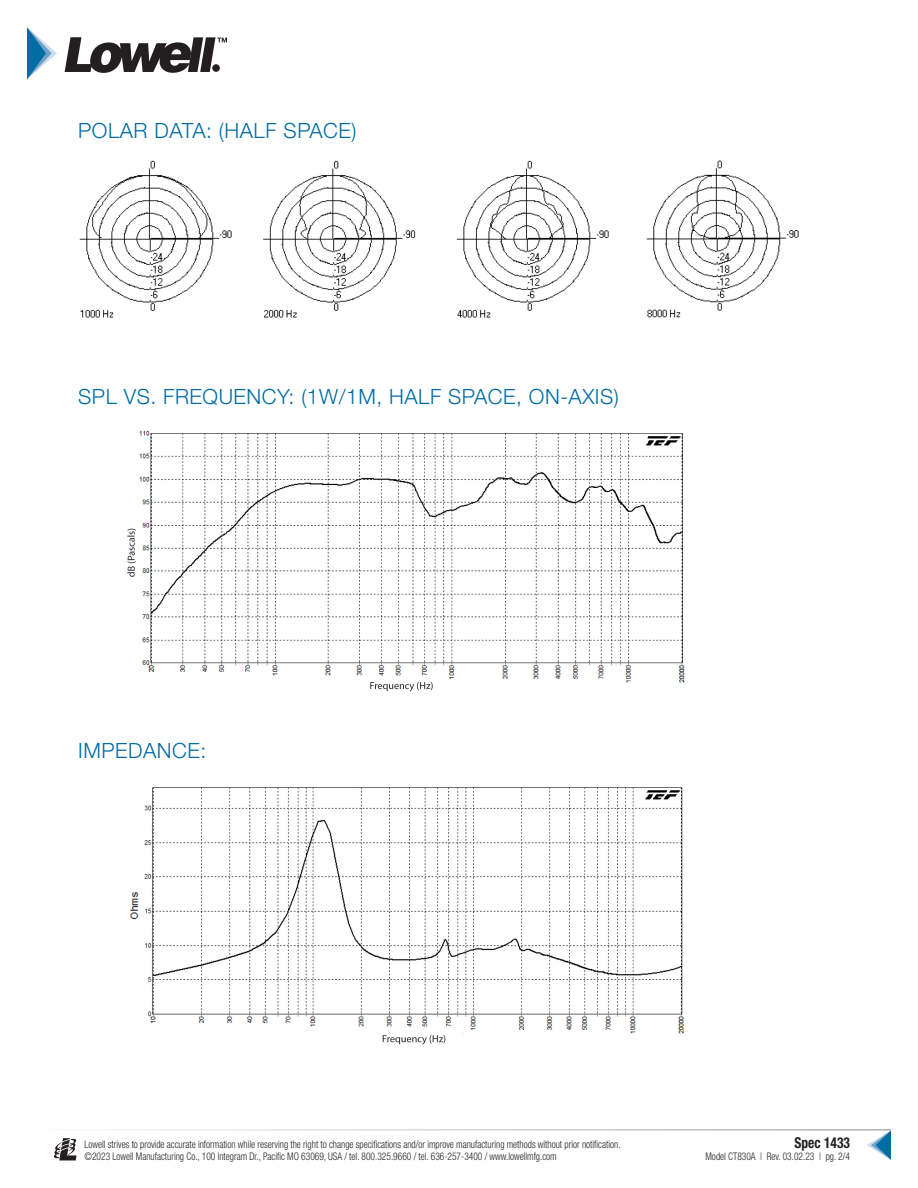
<style>
.page{position:relative;width:918px;height:1188px;background:#fff}
.page>*{position:absolute;margin:0;border:0;box-sizing:border-box;transform-origin:0 0}
.Section_Subhead{font:300 21px "Helvetica Neue LT Std";letter-spacing:.025em;color:#006ca4}
.t1{font:700 condensed 15px "Helvetica Neue LT Std";color:#231f20;scale:.9 1}
.t2{font:300 condensed 10.5px/12px "Helvetica Neue LT Std";color:#231f20;scale:.9 1}
</style>
<div class="page">
<svg style="left:54px;top:1138px;width:22px;height:22px"></svg>
<svg style="left:867px;top:1131px;width:24px;height:29px"></svg>
<svg style="left:65px;top:37px;width:162px;height:36px"></svg>
<svg style="left:27px;top:27px;width:30px;height:52px"></svg>
<img style="left:79px;top:160px;width:720px;height:158px">
<img style="left:127px;top:430px;width:558px;height:262px">
<img style="left:129px;top:787px;width:555px;height:258px">
<p class="Section_Subhead" style="left:78px;top:118px;width:280px">POLAR DATA: (HALF SPACE)</p>
<p class="Section_Subhead" style="left:78px;top:384px;width:542px">SPL VS. FREQUENCY: (1W/1M, HALF SPACE, ON-AXIS)</p>
<p class="Section_Subhead" style="left:78px;top:738px;width:130px">IMPEDANCE:</p>
<p class="t2" style="left:85px;top:1138px;width:597px">Lowell strives to provide accurate information while reserving the right to change specifications and/or improve manufacturing methods without prior notification. ©2023 Lowell Manufacturing Co., 100 Integram Dr., Pacific MO 63069, USA / tel. 800.325.9660 / tel. 636-257-3400 / www.lowellmfg.com</p>
<h2 class="t1" style="left:795px;top:1134px;width:63px">Spec 1433</h2>
<p class="t2" style="left:706px;top:1150px;width:162px">Model CT830A | Rev. 03.02.23 | pg. 2/4</p>
</div>
